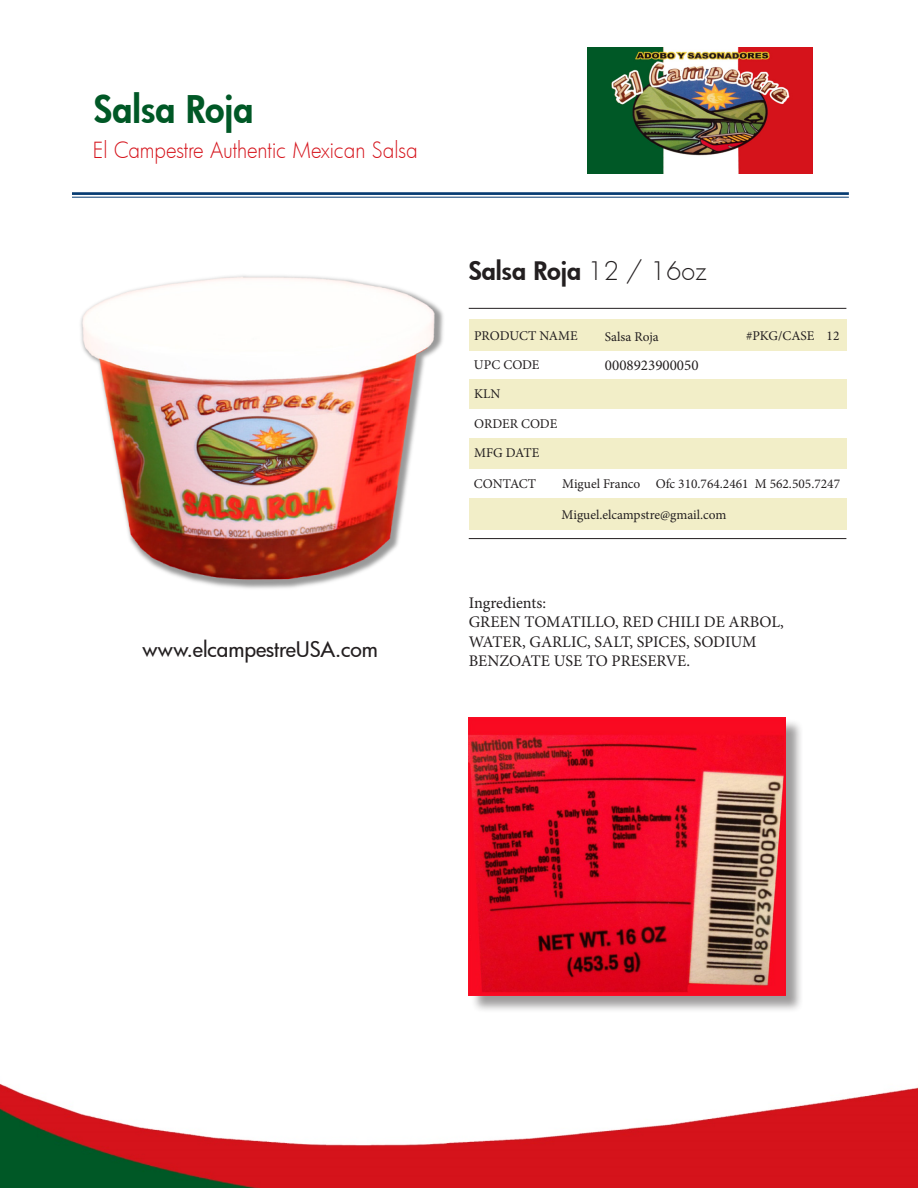
<style>
.page{position:relative;width:918px;height:1188px;background:#fff}
.page>*{position:absolute;margin:0;border:0;box-sizing:border-box;transform-origin:0 0}
.t1{font:800 37.2px "Futura";color:#005826;scale:.95 1}
.t2{font:800 24.9px "Futura";color:#231f20}
.t3{font:300 21.75px "Futura";letter-spacing:-.005em;color:#d5131b;scale:.95 1}
.t4{font:500 21px "Futura";letter-spacing:-.005em;color:#231f20}
.t5{font:16.2px/19.5px "Minion Pro";color:#231f20}
.t6{font:15px "Minion Pro";color:#231f20}
.t7{font:13.35px "Minion Pro";color:#231f20}
.s1{font-weight:300}
</style>
<div class="page">
<img style="left:0;top:393px;width:918px;height:795px">
<hr style="left:72px;top:192px;width:777px;height:3px;background:#073c72">
<hr style="left:72px;top:197px;width:777px;height:1px;background:#073c72">
<img style="left:588px;top:48px;width:224px;height:125px">
<div style="left:469px;top:320px;width:378px;height:31px;background:#f2eec8"></div>
<div style="left:469px;top:499px;width:377px;height:31px;background:#f2eec8"></div>
<div style="left:469px;top:438px;width:377px;height:30px;background:#f2eec8"></div>
<div style="left:469px;top:379px;width:377px;height:30px;background:#f2eec8"></div>
<hr style="left:469px;top:308px;width:377px;height:1px;background:#231f20">
<hr style="left:469px;top:538px;width:377px;height:1px;background:#231f20">
<img style="left:66px;top:393px;width:393px;height:215px">
<img style="left:73px;top:275px;width:373px;height:321px">
<div style="left:471px;top:719px;width:332px;height:294px;background:#231f20;opacity:.44"></div>
<img style="left:469px;top:717px;width:317px;height:278px">
<p class="t1" style="left:94px;top:84px;width:169px">Salsa Roja</p>
<p class="t3" style="left:93px;top:135px;width:343px">El Campestre Authentic Mexican Salsa</p>
<p class="t4" style="left:142px;top:636px;width:237px">www.elcampestreUSA.com</p>
<p class="t2" style="left:469px;top:254px;width:240px">Salsa Roja <span class="s1">12 / 16oz</span></p>
<p class="t7" style="left:474px;top:327px;width:105px">PRODUCT NAME</p>
<p class="t7" style="left:605px;top:328px;width:55px">Salsa Roja</p>
<p class="t7" style="left:746px;top:327px;width:95px">#PKG/CASE 12</p>
<p class="t7" style="left:474px;top:356px;width:67px">UPC CODE</p>
<p class="t6" style="left:605px;top:355px;width:95px">0008923900050</p>
<p class="t7" style="left:474px;top:385px;width:28px">KLN</p>
<p class="t7" style="left:474px;top:415px;width:85px">ORDER CODE</p>
<p class="t7" style="left:474px;top:444px;width:67px">MFG DATE</p>
<p class="t7" style="left:474px;top:474px;width:64px">CONTACT</p>
<p class="t7" style="left:562px;top:474px;width:279px">Miguel Franco Ofc 310.764.2461 M 562.505.7247</p>
<p class="t7" style="left:562px;top:506px;width:166px">Miguel.elcampstre@gmail.com</p>
<p class="t5" style="left:469px;top:593px;width:79px">Ingredients:</p>
<p class="t5" style="left:469px;top:613px;width:317px">GREEN TOMATILLO, RED CHILI DE ARBOL,<br>WATER, GARLIC, SALT, SPICES, SODIUM<br>BENZOATE USE TO PRESERVE.</p>
</div>
